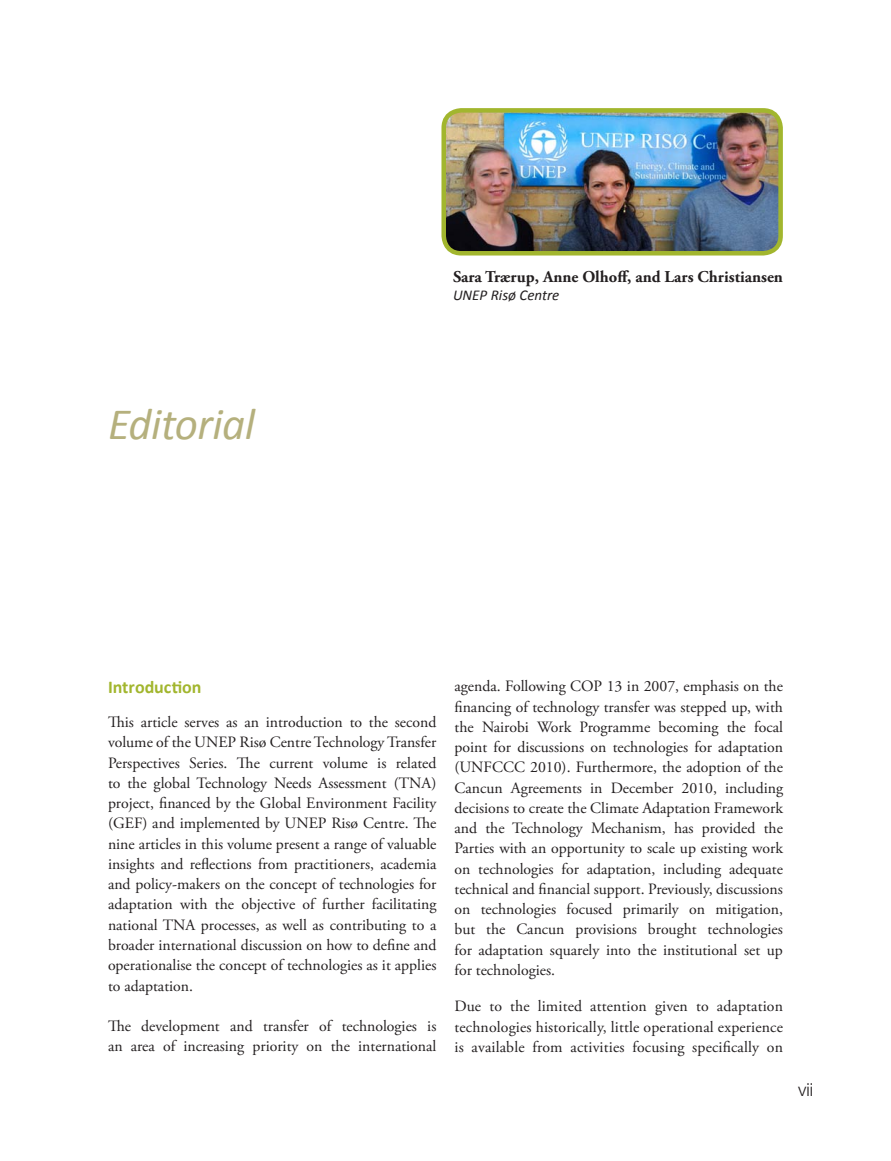
<style>
.page{position:relative;width:891px;height:1161px;background:#fff}
.page>*{position:absolute;margin:0;border:0;box-sizing:border-box;transform-origin:0 0}
.t1{font:italic 45px "Calibri";letter-spacing:-.01em;color:#b5b07d}
.t2{font:700 18px "Calibri";color:#a2b62e}
.t3{font:300 18px "Helvetica Neue LT Std";color:#231f20}
.t4{font:700 16.5px "Adobe Garamond Pro";color:#231f20}
.t5{font:15.75px/20.2px "Adobe Garamond Pro";color:#231f20;text-align:justify}
.t6{font:italic 15px "Calibri";color:#231f20}
</style>
<div class="page">
<img style="left:446px;top:113px;width:332px;height:138px">
<div style="left:441px;top:108px;width:342px;height:148px;border:4px solid #a2b62e;border-radius:18px"></div>
<h1 class="t1" style="left:108px;top:396px;width:149px">Editorial</h1>
<p class="t4" style="left:453px;top:267px;width:332px">Sara Trærup, Anne Olhoff, and Lars Christiansen</p>
<p class="t6" style="left:453px;top:285px;width:108px">UNEP Risø Centre</p>
<p class="t2" style="left:108px;top:676px;width:95px">Introduction</p>
<p class="t5" style="left:108px;top:713px;width:330px">This article serves as an introduction to the second volume of the UNEP Risø Centre Technology Transfer Perspectives Series. The current volume is related to the global Technology Needs Assessment (TNA) project, financed by the Global Environment Facility (GEF) and implemented by UNEP Risø Centre. The nine articles in this volume present a range of valuable insights and reflections from practitioners, academia and policy-makers on the concept of technologies for adaptation with the objective of further facilitating national TNA processes, as well as contributing to a broader international discussion on how to define and operationalise the concept of technologies as it applies to adaptation.</p>
<p class="t5" style="left:108px;top:1016px;width:330px">The development and transfer of technologies is an area of increasing priority on the international</p>
<p class="t5" style="left:455px;top:677px;width:330px">agenda. Following COP 13 in 2007, emphasis on the financing of technology transfer was stepped up, with the Nairobi Work Programme becoming the focal point for discussions on technologies for adaptation (UNFCCC 2010). Furthermore, the adoption of the Cancun Agreements in December 2010, including decisions to create the Climate Adaptation Framework and the Technology Mechanism, has provided the Parties with an opportunity to scale up existing work on technologies for adaptation, including adequate technical and financial support. Previously, discussions on technologies focused primarily on mitigation, but the Cancun provisions brought technologies for adaptation squarely into the institutional set up for technologies.</p>
<p class="t5" style="left:455px;top:997px;width:330px">Due to the limited attention given to adaptation technologies historically, little operational experience is available from activities focusing specifically on</p>
<p class="t3" style="left:798px;top:1078px;width:16px">vii</p>
</div>
